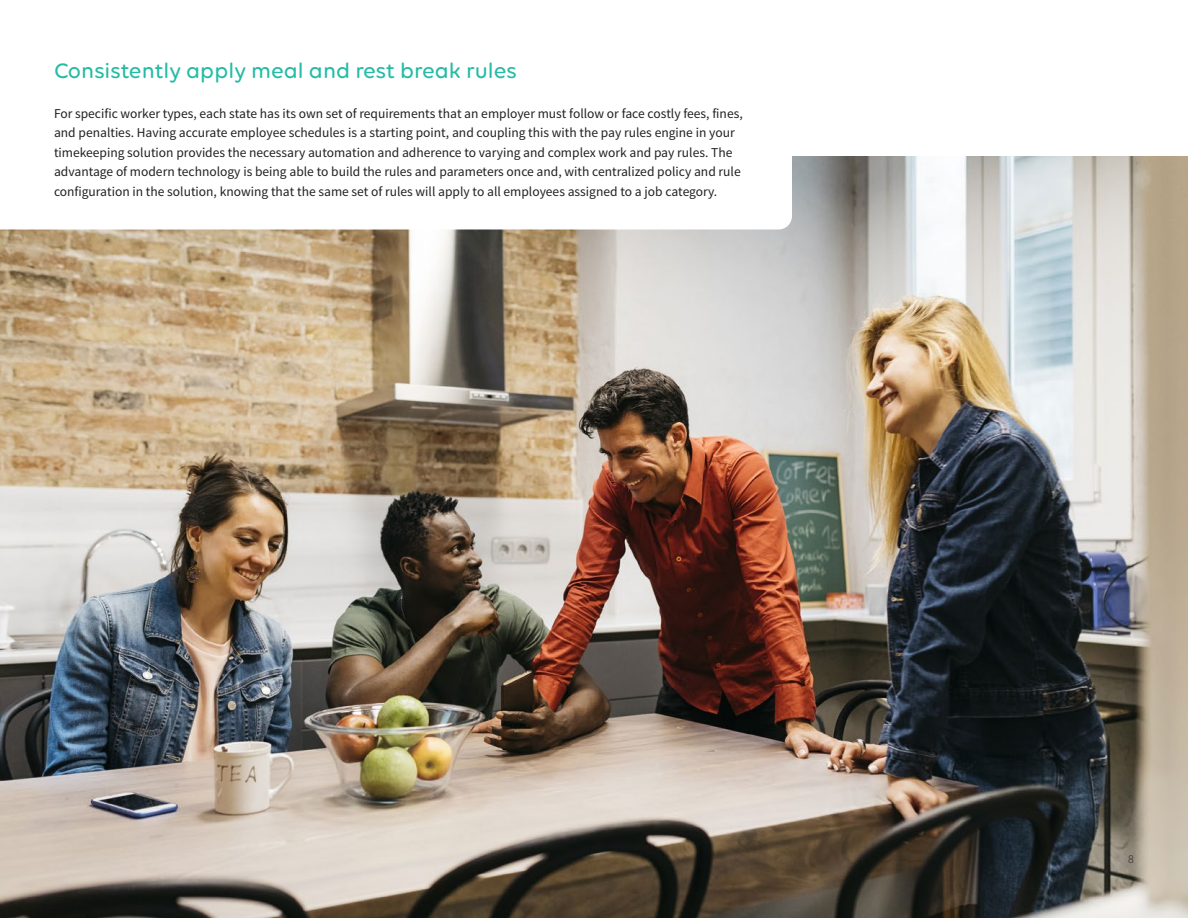
<style>
.page{position:relative;width:1188px;height:918px;background:#fff}
.page>*{position:absolute;margin:0;border:0;box-sizing:border-box;transform-origin:0 0}
.Body_text_14_18_Light_Teal{font:500 22.5px "Volte Rounded";color:#24bca4}
.Body_text_9_12_Black{font:13.5px/19.5px "Source Sans Pro";color:#231f20}
.Page_number{font:300 12px "Source Sans Pro";color:#231f20}
</style>
<div class="page">
<img style="left:0;top:157px;width:1188px;height:761px">
<svg style="left:0;top:157px;width:792px;height:72px"></svg>
<p class="Body_text_14_18_Light_Teal" style="left:54px;top:58px;width:464px">Consistently apply meal and rest break rules</p>
<p class="Body_text_9_12_Black" style="left:54px;top:104px;width:690px">For specific worker types, each state has its own set of requirements that an employer must follow or face costly fees, fines, and penalties. Having accurate employee schedules is a starting point, and coupling this with the pay rules engine in your timekeeping solution provides the necessary automation and adherence to varying and complex work and pay rules. The advantage of modern technology is being able to build the rules and parameters once and, with centralized policy and rule configuration in the solution, knowing that the same set of rules will apply to all employees assigned to a job category.</p>
<p class="Page_number" style="left:1128px;top:851px;width:7px">8</p>
</div>
